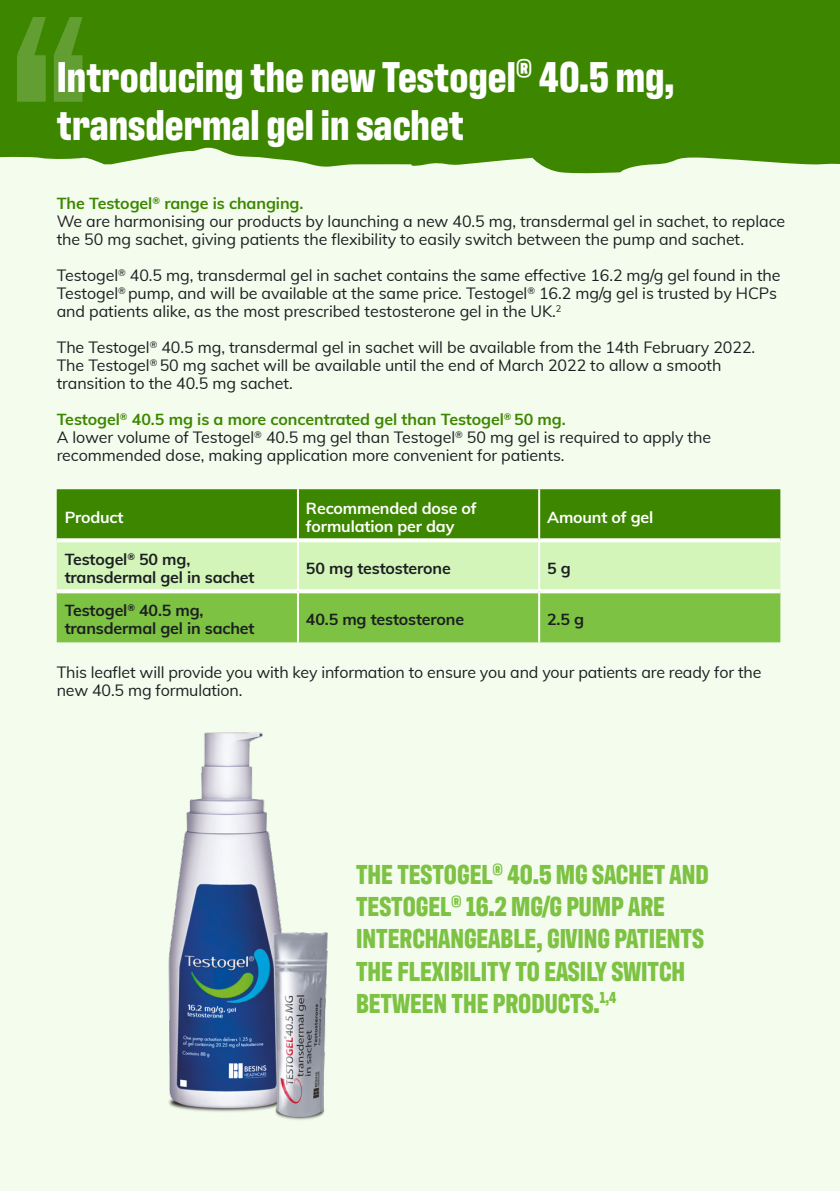
<style>
.page{position:relative;width:840px;height:1191px;background:#fff}
.page>*{position:absolute;margin:0;border:0;box-sizing:border-box;transform-origin:0 0}
.t1{font:700 44px/48px "Antarctican Headline";color:#fff}
.t2{font:700 28px/32px "Antarctican Headline";color:#7dc242}
.t3{font:16px/18px "Muli";letter-spacing:-.005em;color:#1c1f21}
.t4{font:700 16px/18px "Muli";letter-spacing:-.01em;color:#1c1f21}
.t5{font:700 16px/18px "Muli";letter-spacing:-.01em;color:#fff}
.s1{font-weight:700;color:#3d8700}
</style>
<div class="page">
<div style="left:0;top:0;width:839px;height:1191px;background:#f4fcee"></div>
<svg style="left:0;top:0;width:839px;height:174px;background:#4a8f11"></svg>
<svg style="left:17px;top:17px;width:29px;height:85px;background:#5a9826"></svg>
<svg style="left:54px;top:17px;width:28px;height:85px;background:#5a9927"></svg>
<img style="left:168px;top:732px;width:160px;height:388px">
<svg style="left:57px;top:489px;width:723px;height:153px;background:#84be53"></svg>
<svg style="left:57px;top:538px;width:240px;height:4px"></svg>
<svg style="left:299px;top:538px;width:239px;height:4px"></svg>
<svg style="left:540px;top:538px;width:240px;height:4px"></svg>
<svg style="left:57px;top:589px;width:240px;height:4px"></svg>
<svg style="left:299px;top:589px;width:239px;height:4px"></svg>
<svg style="left:540px;top:589px;width:240px;height:4px"></svg>
<hr style="left:297px;top:489px;width:2px;height:51px;background:#fff">
<hr style="left:538px;top:489px;width:2px;height:51px;background:#fff">
<hr style="left:297px;top:540px;width:2px;height:51px;background:#fff">
<hr style="left:538px;top:540px;width:2px;height:51px;background:#fff">
<hr style="left:297px;top:591px;width:2px;height:51px;background:#fff">
<hr style="left:538px;top:591px;width:2px;height:51px;background:#fff">
<h1 class="t1" style="left:57px;top:50px;width:619px">Introducing the new Testogel<sup>®</sup> 40.5 mg, transdermal gel in sachet</h1>
<p class="t3" style="left:57px;top:193px;width:729px"><span class="s1">The Testogel</span><sup>®</sup> <span class="s1">range is changing.<br></span>We are harmonising our products by launching a new 40.5 mg, transdermal gel in sachet, to replace the 50 mg sachet, giving patients the flexibility to easily switch between the pump and sachet.</p>
<p class="t3" style="left:57px;top:265px;width:725px">Testogel<sup>®</sup> 40.5 mg, transdermal gel in sachet contains the same effective 16.2 mg/g gel found in the<br>Testogel<sup>®</sup> pump, and will be available at the same price. Testogel<sup>®</sup> 16.2 mg/g gel is trusted by HCPs and patients alike, as the most prescribed testosterone gel in the UK.<sup>2</sup></p>
<p class="t3" style="left:57px;top:337px;width:699px">The Testogel<sup>®</sup> 40.5 mg, transdermal gel in sachet will be available from the 14th February 2022.<br>The Testogel<sup>®</sup> 50 mg sachet will be available until the end of March 2022 to allow a smooth transition to the 40.5 mg sachet.</p>
<p class="t3" style="left:57px;top:409px;width:655px"><span class="s1">Testogel</span><sup>®</sup> <span class="s1">40.5 mg is a more concentrated gel than Testogel</span><sup>®</sup> <span class="s1">50 mg.<br></span>A lower volume of Testogel<sup>®</sup> 40.5 mg gel than Testogel<sup>®</sup> 50 mg gel is required to apply the recommended dose, making application more convenient for patients.</p>
<p class="t5" style="left:65px;top:507px;width:60px">Product</p>
<p class="t5" style="left:306px;top:498px;width:172px">Recommended dose of formulation per day</p>
<p class="t5" style="left:547px;top:507px;width:108px">Amount of gel</p>
<p class="t4" style="left:65px;top:549px;width:191px">Testogel<sup>®</sup> 50 mg, transdermal gel in sachet</p>
<p class="t4" style="left:306px;top:558px;width:146px">50 mg testosterone</p>
<p class="t4" style="left:547px;top:558px;width:25px">5 g</p>
<p class="t4" style="left:65px;top:600px;width:191px">Testogel<sup>®</sup> 40.5 mg, transdermal gel in sachet</p>
<p class="t4" style="left:306px;top:609px;width:159px">40.5 mg testosterone</p>
<p class="t4" style="left:547px;top:609px;width:38px">2.5 g</p>
<p class="t3" style="left:57px;top:662px;width:705px">This leaflet will provide you with key information to ensure you and your patients are ready for the new 40.5 mg formulation.</p>
<h2 class="t2" style="left:356px;top:857px;width:354px">THE TESTOGEL<sup>®</sup> 40.5 MG SACHET AND<br>TESTOGEL<sup>®</sup> 16.2 MG/G PUMP ARE<br>INTERCHANGEABLE, GIVING PATIENTS<br>THE FLEXIBILITY TO EASILY SWITCH<br>BETWEEN THE PRODUCTS.<sup>1,4</sup></h2>
</div>
